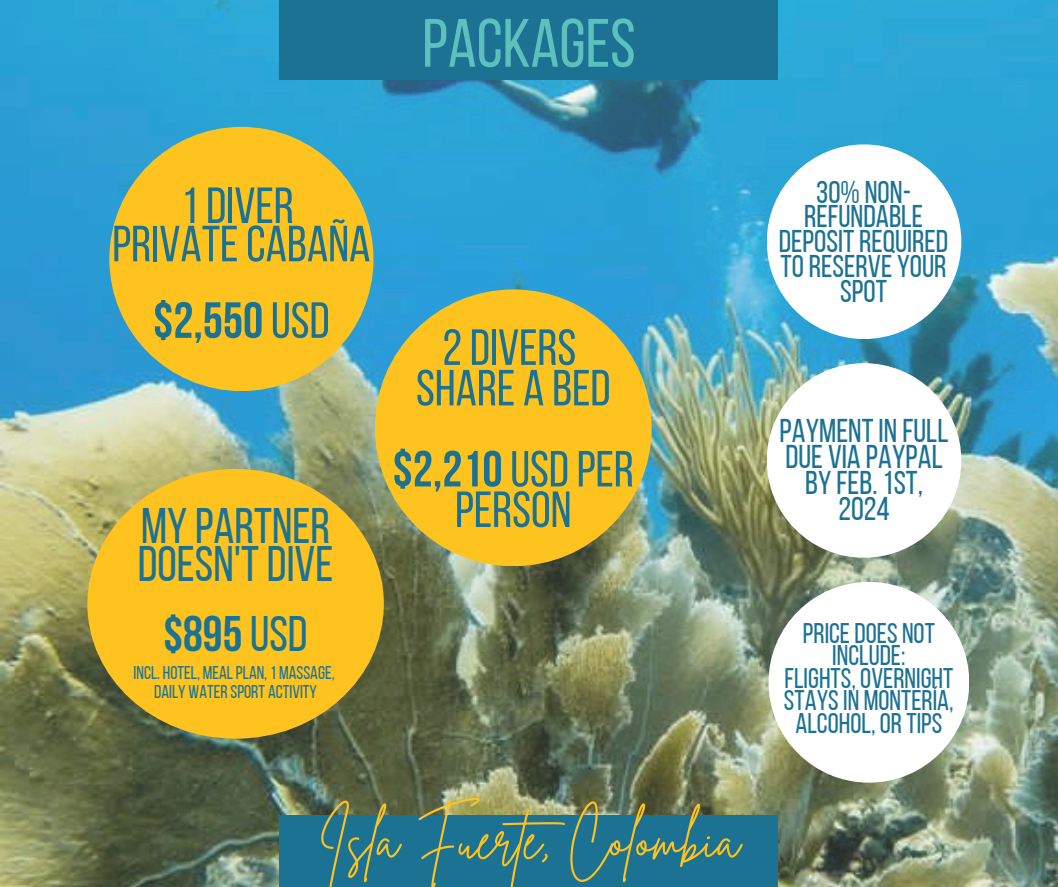
<style>
.page{position:relative;width:1058px;height:887px;background:#fff}
.page>*{position:absolute;margin:0;border:0;box-sizing:border-box;transform-origin:0 0}
.t1{font:68.25px "Bebas Neue";color:#5bc0be}
.t2{font:55.65px "Brittany Signature";color:#ffc31f}
.t3{font:50.7px/40.5px "Bebas Neue";color:#1c7293;text-align:center}
.t4{font:700 50.7px "Bebas Neue";color:#1c7293}
.t5{font:49.8px/38.2px "Bebas Neue";color:#1c7293}
.t6{font:700 49.8px "Bebas Neue";color:#1c7293}
.t7{font:32.85px/25.8px "Bebas Neue";color:#1c7293;text-align:center}
.t8{font:31.35px/24.8px "Bebas Neue";color:#1c7293;text-align:center}
.t9{font:28.35px/22.5px "Bebas Neue";color:#1c7293;text-align:center}
.t10{font:18.45px "Bebas Neue";color:#1c7293}
.s1{font-weight:400}
.s2{font-weight:700}
</style>
<div class="page">
<img style="left:0;top:0;width:1058px;height:886px">
<div style="left:279px;top:0;width:499px;height:80px;background:#1c7293"></div>
<div style="left:279px;top:815px;width:499px;height:71px;background:#1c7293"></div>
<div style="left:109px;top:127px;width:264px;height:264px;background:#ffc31f;border-radius:50%"></div>
<div style="left:375px;top:289px;width:276px;height:277px;background:#ffc31f;border-radius:50%"></div>
<div style="left:87px;top:469px;width:297px;height:269px;background:#ffc31f;border-radius:50%"></div>
<div style="left:766px;top:144px;width:195px;height:195px;background:#fff;border-radius:50%"></div>
<div style="left:768px;top:582px;width:201px;height:200px;background:#fff;border-radius:50%"></div>
<div style="left:766px;top:363px;width:195px;height:194px;background:#fff;border-radius:50%"></div>
<p class="t1" style="left:422px;top:16px;width:215px">PACKAGES</p>
<p class="t3" style="left:181px;top:190px;width:114px">1DIVER</p>
<p class="t3" style="left:112px;top:228px;width:260px">PRIVATECABAÑA</p>
<p class="t4" style="left:153px;top:300px;width:178px">$2,550 <span class="s1">USD</span></p>
<p class="t5" style="left:138px;top:511px;width:197px">MY PARTNER<br>DOESN'TDIVE</p>
<p class="t6" style="left:163px;top:613px;width:146px">$895 <span class="s1">USD</span></p>
<p class="t10" style="left:134px;top:665px;width:202px">INCL. HOTEL, MEALPLAN, 1 MASSAGE,</p>
<p class="t10" style="left:154px;top:684px;width:164px">DAILY WATERSPORT ACTIVITY</p>
<p class="t3" style="left:442px;top:332px;width:135px">2DIVERS</p>
<p class="t3" style="left:416px;top:372px;width:196px">SHARE A BED</p>
<p class="t3" style="left:393px;top:453px;width:243px"><span class="s2">$2,210</span> USDPER<br>PERSON</p>
<p class="t2" style="left:318px;top:803px;width:422px">Isla Fuerte, Colombia</p>
<p class="t8" style="left:779px;top:182px;width:171px">30% NON-<br>REFUNDABLE<br>DEPOSITREQUIRED<br>TORESERVE YOUR<br>SPOT</p>
<p class="t7" style="left:779px;top:421px;width:170px">PAYMENTIN FULL<br>DUE VIA PAYPAL<br>BY FEB. 1ST,<br>2024</p>
<p class="t9" style="left:803px;top:624px;width:133px">PRICEDOES NOT<br>INCLUDE:</p>
<p class="t9" style="left:784px;top:669px;width:171px">FLIGHTS, OVERNIGHT<br>STAYSIN MONTERÍA,<br>ALCOHOL,ORTIPS</p>
</div>
